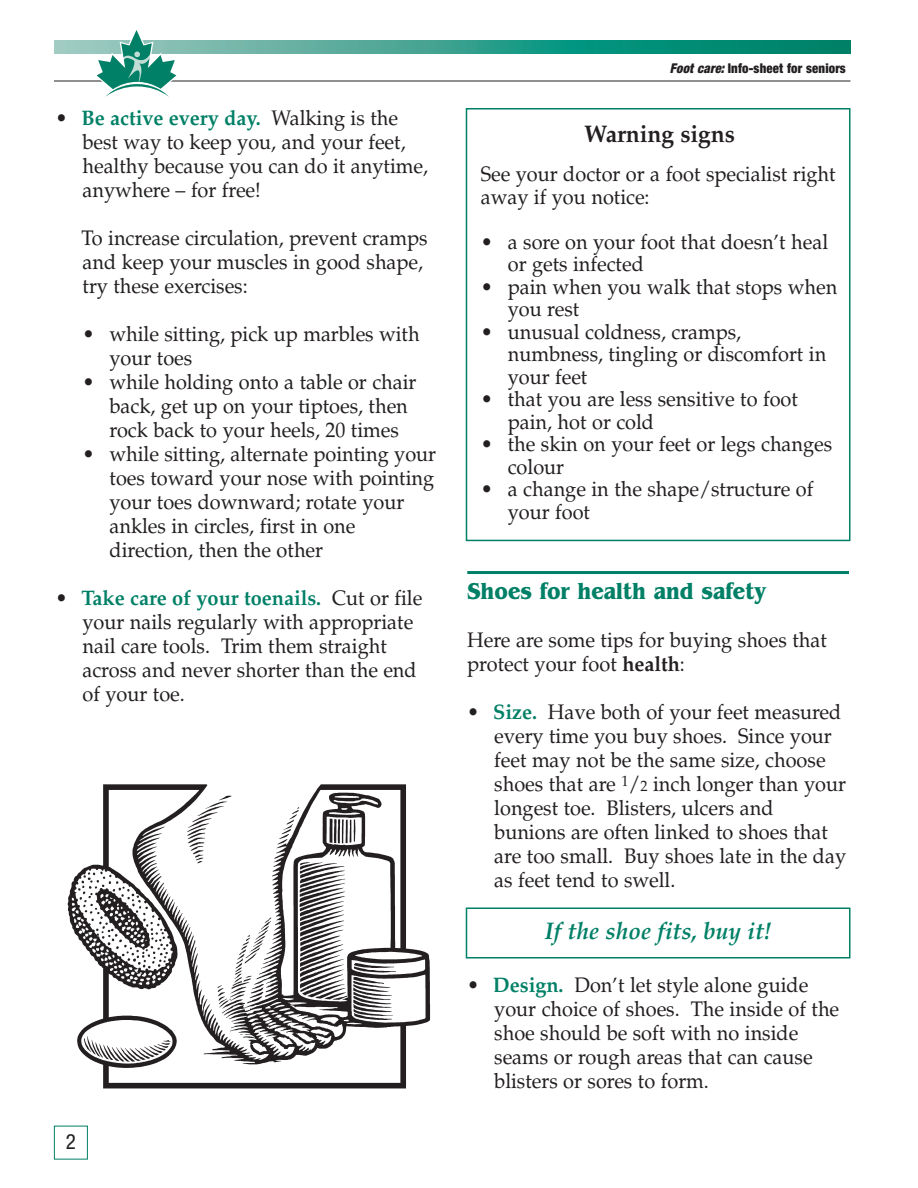
<style>
.page{position:relative;width:918px;height:1188px;background:#fff}
.page>*{position:absolute;margin:0;border:0;box-sizing:border-box;transform-origin:0 0}
.t1{font:700 24px "Benguiat";letter-spacing:.005em;color:#008066;scale:.85 1}
.t2{font:italic 700 24px "Palatino";color:#008066;scale:.95 1}
.t3{font:700 24px "Palatino";color:#231f20;scale:.95 1}
.t4{font:21px/24px "Palatino";color:#231f20;scale:.95 1}
.t5{font:condensed 21px "Helvetica Neue";color:#231f20}
.t6{font:900 condensed 13.5px "Helvetica Neue";letter-spacing:.01em;color:#231f20;scale:.95 1}
.s1{font-weight:700;color:#008066}
.s2{font-style:italic}
.s3{font-weight:700}
.s4{font-size:15px}
</style>
<div class="page">
<div style="left:54px;top:1126px;width:34px;height:34px;border:1px solid #008066"></div>
<img style="left:67px;top:784px;width:364px;height:305px">
<div style="left:466px;top:108px;width:384px;height:433px;border:2px solid #008066"></div>
<hr style="left:467px;top:571px;width:382px;height:3px;background:#008066">
<div style="left:466px;top:908px;width:384px;height:50px;border:2px solid #008066"></div>
<svg style="left:54px;top:30px;width:796px;height:67px"></svg>
<p class="t4" style="left:82px;top:106px;width:365px;text-indent:-27px">• <span class="s1">Be active every day.</span> Walking is the best way to keep you, and your feet, healthy because you can do it anytime, anywhere – for free!</p>
<p class="t4" style="left:81px;top:226px;width:366px">To increase circulation, prevent cramps and keep your muscles in good shape, try these exercises:</p>
<p class="t4" style="left:109px;top:322px;width:328px;text-indent:-27px">• while sitting, pick up marbles with your toes</p>
<p class="t4" style="left:109px;top:370px;width:325px;text-indent:-27px">• while holding onto a table or chair back, get up on your tiptoes, then rock back to your heels, 20 times</p>
<p class="t4" style="left:109px;top:442px;width:345px;text-indent:-27px">• while sitting, alternate pointing your toes toward your nose with pointing your toes downward; rotate your ankles in circles, first in one direction, then the other</p>
<p class="t4" style="left:82px;top:586px;width:359px;text-indent:-27px">• <span class="s1">Take care of your toenails.</span> Cut or file your nails regularly with appropriate nail care tools. Trim them straight across and never shorter than the end of your toe.</p>
<p class="t5" style="left:66px;top:1134px;width:12px">2</p>
<p class="t6" style="left:670px;top:63px;width:187px"><span class="s2">Foot care:</span> Info-sheet for seniors</p>
<p class="t3" style="left:585px;top:120px;width:160px">Warning signs</p>
<p class="t4" style="left:481px;top:163px;width:375px;line-height:22.5px">See your doctor or a foot specialist right away if you notice:</p>
<p class="t4" style="left:508px;top:230px;width:339px;line-height:22.5px;text-indent:-27px">• a sore on your foot that doesn’t heal or gets infected</p>
<p class="t4" style="left:508px;top:275px;width:348px;line-height:22.5px;text-indent:-27px">• pain when you walk that stops when you rest</p>
<p class="t4" style="left:508px;top:320px;width:337px;line-height:22.5px;text-indent:-27px">• unusual coldness, cramps, numbness, tingling or discomfort in your feet</p>
<p class="t4" style="left:508px;top:388px;width:307px;line-height:22.5px;text-indent:-27px">• that you are less sensitive to foot pain, hot or cold</p>
<p class="t4" style="left:508px;top:433px;width:343px;line-height:22.5px;text-indent:-27px">• the skin on your feet or legs changes colour</p>
<p class="t4" style="left:508px;top:478px;width:323px;line-height:22.5px;text-indent:-27px">• a change in the shape/structure of your foot</p>
<p class="t1" style="left:467px;top:577px;width:353px">Shoes for health and safety</p>
<p class="t4" style="left:467px;top:628px;width:380px">Here are some tips for buying shoes that protect your foot <span class="s3">health</span>:</p>
<p class="t4" style="left:494px;top:700px;width:372px;text-indent:-27px">• <span class="s1">Size.</span> Have both of your feet measured every time you buy shoes. Since your feet may not be the same size, choose shoes that are <sup>1</sup>/<span class="s4">2</span> inch longer than your longest toe. Blisters, ulcers and bunions are often linked to shoes that are too small. Buy shoes late in the day as feet tend to swell.</p>
<p class="t2" style="left:545px;top:922px;width:240px">If the shoe fits, buy it!</p>
<p class="t4" style="left:494px;top:973px;width:365px;text-indent:-27px">• <span class="s1">Design.</span> Don’t let style alone guide your choice of shoes. The inside of the shoe should be soft with no inside seams or rough areas that can cause blisters or sores to form.</p>
</div>
